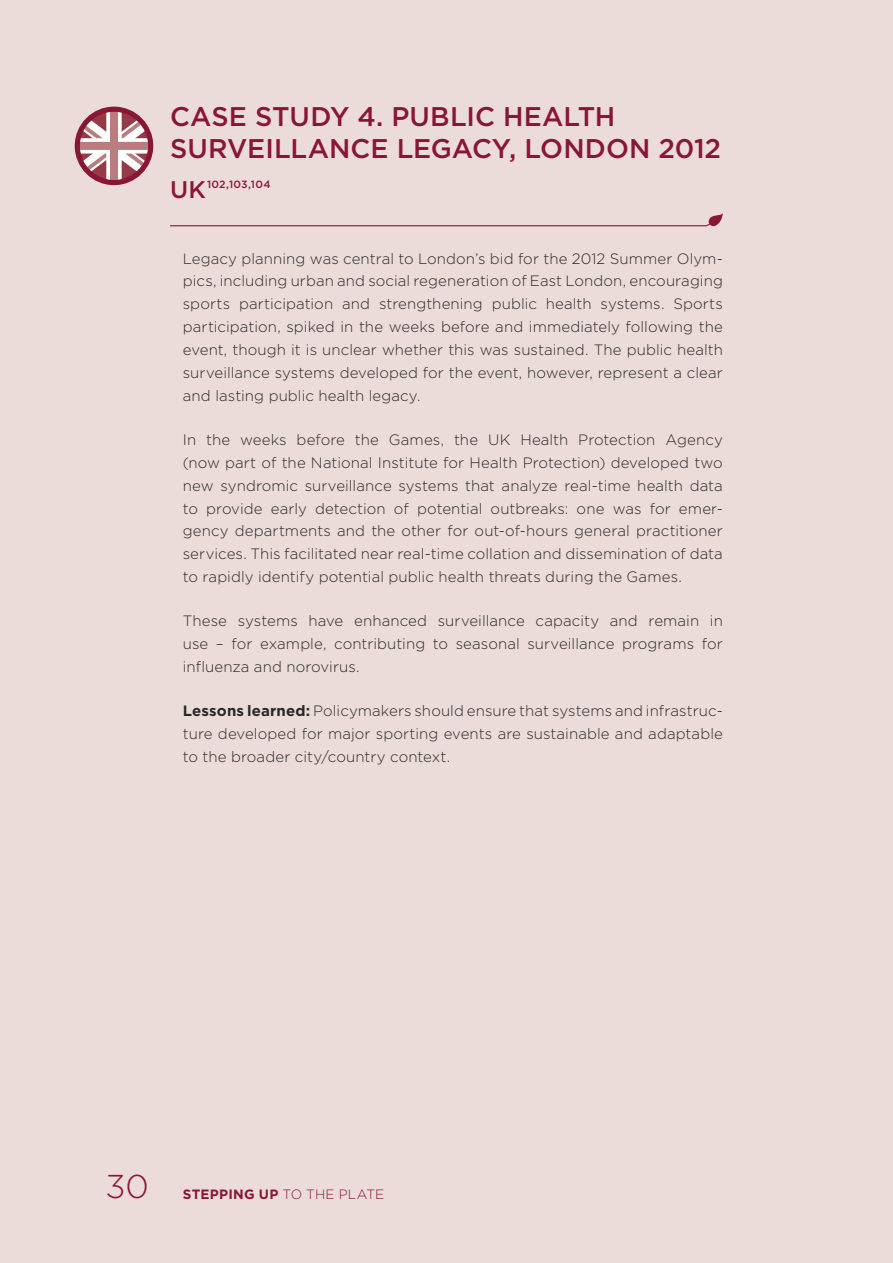
<style>
.page{position:relative;width:893px;height:1263px;background:#ebdcda}
.page>*{position:absolute;margin:0;border:0;box-sizing:border-box;transform-origin:0 0}
.t1{font:300 33px "Gotham";color:#891635}
.t2{font:500 27px/31.5px "Gotham";color:#891635}
.t3{font:500 24px "Gotham";color:#891635}
.t4{font:300 15px/22.8px "Gotham";letter-spacing:.005em;color:#292829;text-align:justify}
.t5{font:700 13.5px "Gotham";letter-spacing:.02em;color:#891635}
.t6{font:500 10.5px "Gotham";letter-spacing:.03em;color:#891635}
.s1{font-weight:700}
.s2{font-weight:300}
</style>
<div class="page">
<svg style="left:77px;top:109px;width:74px;height:74px"></svg>
<div style="left:75px;top:107px;width:78px;height:78px;border:5px solid #891635;border-radius:50%"></div>
<svg style="left:170px;top:213px;width:553px;height:14px"></svg>
<h2 class="t2" style="left:170px;top:100px;width:552px">CASE STUDY 4. PUBLIC HEALTH<br>SURVEILLANCE LEGACY, LONDON 2012</h2>
<h3 class="t3" style="left:170px;top:176px;width:37px">UK</h3>
<p class="t6" style="left:207px;top:178px;width:65px">102,103,104</p>
<p class="t4" style="left:183px;top:247px;width:542px">Legacy planning was central to London’s bid for the 2012 Summer Olym&shy;pics, including urban and social regeneration of East London, encouraging sports participation and strengthening public health systems. Sports participation, spiked in the weeks before and immediately following the event, though it is unclear whether this was sustained. The public health surveillance systems developed for the event, however, represent a clear and lasting public health legacy.</p>
<p class="t4" style="left:183px;top:428px;width:542px">In the weeks before the Games, the UK Health Protection Agency (now part of the National Institute for Health Protection) developed two new syndromic surveillance systems that analyze real-time health data to provide early detection of potential outbreaks: one was for emer&shy;gency departments and the other for out-of-hours general practitioner services. This facilitated near real-time collation and dissemination of data to rapidly identify potential public health threats during the Games.</p>
<p class="t4" style="left:183px;top:609px;width:542px">These systems have enhanced surveillance capacity and remain in use – for example, contributing to seasonal surveillance programs for influenza and norovirus.</p>
<p class="t4" style="left:183px;top:699px;width:542px"><span class="s1">Lessons learned:</span> Policymakers should ensure that systems and infrastruc&shy;ture developed for major sporting events are sustainable and adaptable to the broader city/country context.</p>
<h1 class="t1" style="left:105px;top:1169px;width:45px">30</h1>
<p class="t5" style="left:183px;top:1187px;width:203px">STEPPING UP <span class="s2">TO THE PLATE</span></p>
</div>
